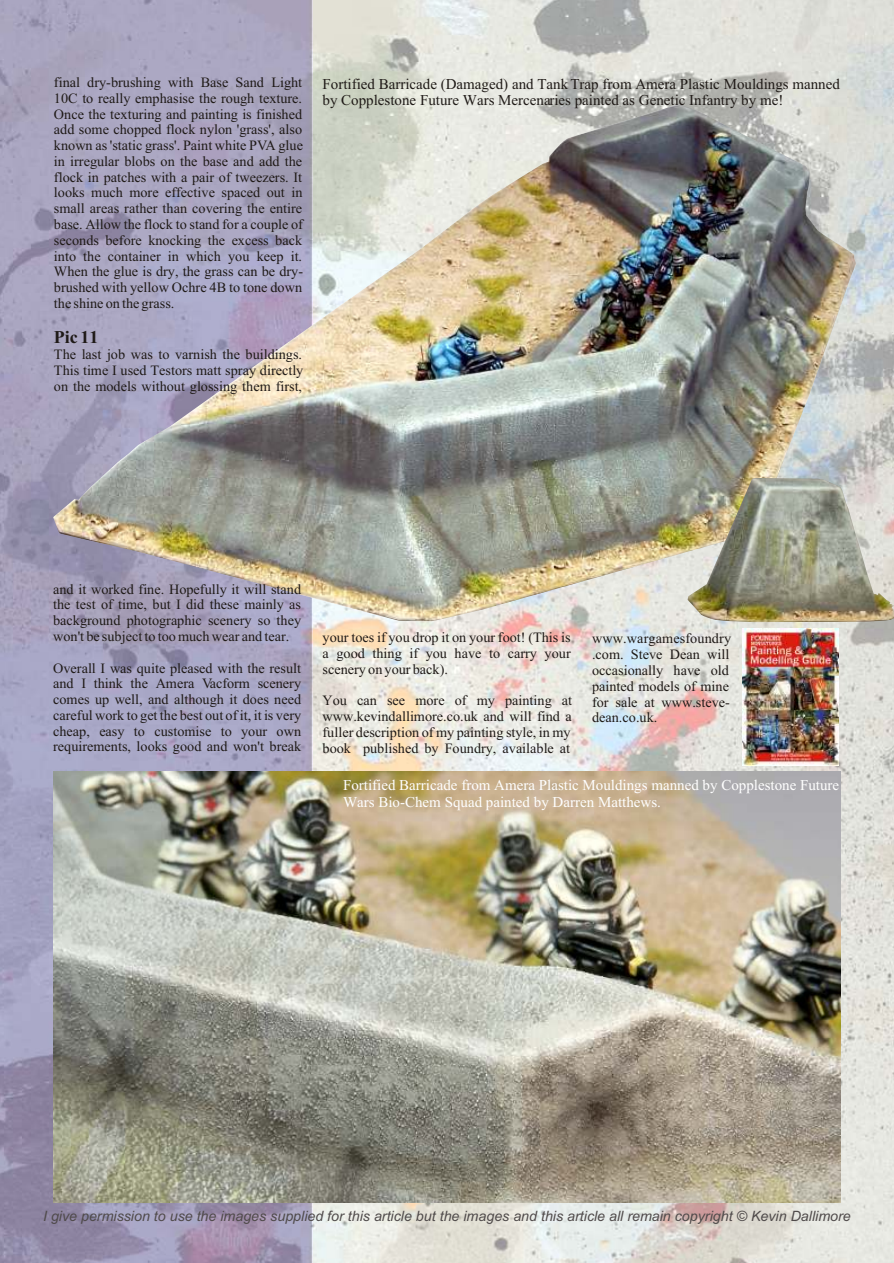
<style>
.page{position:relative;width:894px;height:1263px;background:#fff}
.page>*{position:absolute;margin:0;border:0;box-sizing:border-box;transform-origin:0 0}
.t1{font:700 18px "Times New Roman";color:#1f1a17}
.t2{font:15px/16.6px "Times New Roman";color:#1f1a17}
.t3{font:15px/16.6px "Times New Roman";color:#fff}
.t4{font:14.25px/15.8px "Times New Roman";color:#1f1a17;text-align:justify}
.t5{font:italic 14.25px "Arial";color:#4f4a4a}
</style>
<div class="page">
<img style="left:312px;top:0;width:582px;height:1263px">
<img style="left:0;top:0;width:312px;height:1263px">
<img style="left:53px;top:772px;width:787px;height:430px">
<img style="left:53px;top:104px;width:803px;height:517px">
<img style="left:688px;top:478px;width:206px;height:144px">
<img style="left:742px;top:628px;width:97px;height:137px">
<p class="t4" style="left:54px;top:76px;width:251px">final dry-brushing with Base Sand Light 10C to really emphasise the rough texture.<br>Once the texturing and painting is finished add some chopped flock nylon 'grass', also known as 'static grass'. Paint white PVA glue in irregular blobs on the base and add the flock in patches with a pair of tweezers. It looks much more effective spaced out in small areas rather than covering the entire base. Allow the flock to stand for a couple of seconds before knocking the excess back into the container in which you keep it.<br>When the glue is dry, the grass can be dry&shy;brushed with yellow Ochre 4B to tone down the shine on the grass.</p>
<p class="t1" style="left:54px;top:331px;width:46px">Pic 11</p>
<p class="t4" style="left:54px;top:348px;width:251px">The last job was to varnish the buildings.<br>This time I used Testors matt spray directly on the models without glossing them first,</p>
<p class="t2" style="left:323px;top:77px;width:519px">Fortified Barricade (Damaged) and Tank Trap from Amera Plastic Mouldings manned by Copplestone Future Wars Mercenaries painted as Genetic Infantry by me!</p>
<p class="t4" style="left:53px;top:582px;width:250px">and it worked fine. Hopefully it will stand the test of time, but I did these mainly as background photographic scenery so they won't be subject to too much wear and tear.</p>
<p class="t4" style="left:53px;top:661px;width:250px">Overall I was quite pleased with the result and I think the Amera Vacform scenery comes up well, and although it does need careful work to get the best out of it, it is very cheap, easy to customise to your own requirements, looks good and won't break</p>
<p class="t4" style="left:323px;top:631px;width:250px">your toes if you drop it on your foot! (This is a good thing if you have to carry your scenery on your back).</p>
<p class="t4" style="left:323px;top:694px;width:251px">You can see more of my painting at www.kevindallimore.co.uk and will find a fuller description of my painting style, in my book published by Foundry, available at</p>
<p class="t4" style="left:592px;top:632px;width:141px;text-align:left">www.wargamesfoundry .com. Steve Dean will occasionally have old painted models of mine for sale at www.steve&shy;dean.co.uk.</p>
<p class="t3" style="left:343px;top:779px;width:498px">Fortified Barricade from Amera Plastic Mouldings manned by Copplestone Future<br>Wars Bio-Chem Squad painted by Darren Matthews.</p>
<p class="t5" style="left:43px;top:1210px;width:809px">I give permission to use the images supplied for this article but the images and this article all remain copyright © Kevin Dallimore</p>
</div>
